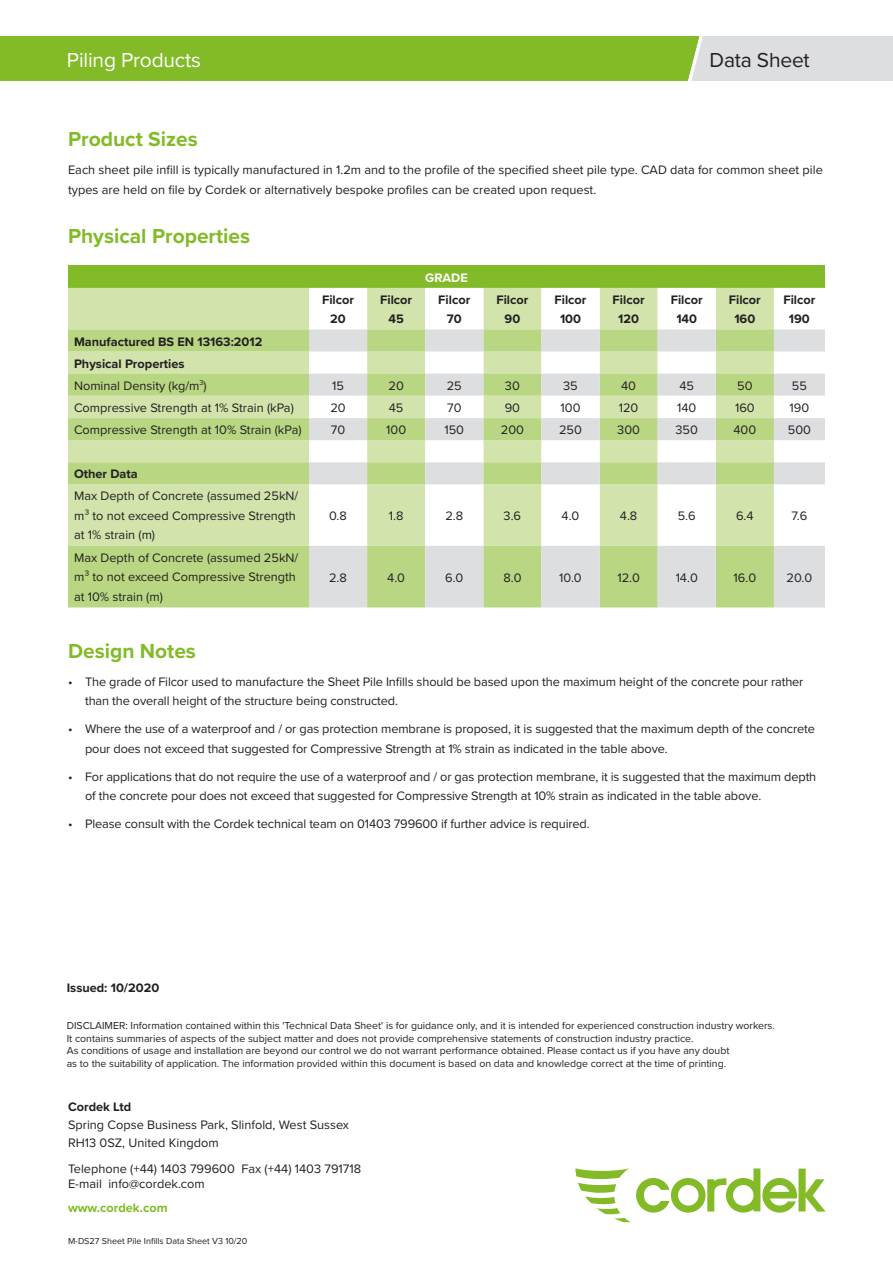
<style>
.page{position:relative;width:893px;height:1263px;background:#fff}
.page>*{position:absolute;margin:0;border:0;box-sizing:border-box;transform-origin:0 0}
.GREEN_SUBHEADER{font:700 21px "Proxima Nova";color:#82bb27}
.t1{font:21px "Proxima Nova";letter-spacing:-.01em;color:#fff}
.t2{font:21px "Proxima Nova";letter-spacing:-.01em;color:#231f20}
.BODY_COPY{font:12.75px/19.5px "Proxima Nova";letter-spacing:-.01em;color:#231f20}
.BODY_COPY-2{font:700 12.75px/19.5px "Proxima Nova";color:#231f20;text-align:center}
.t3{font:700 12.75px "Proxima Nova";color:#82bb27}
.TABLE_HEADER{font:700 12.75px "Proxima Nova";color:#fff}
.t4{font:10.5px/12.6px "Proxima Nova";color:#231f20}
.BODY_COPY-3{font:9px "Proxima Nova";color:#231f20}
</style>
<div class="page">
<svg style="left:575px;top:1168px;width:251px;height:54px"></svg>
<svg style="left:0;top:36px;width:893px;height:45px;background:#96c350"></svg>
<div style="left:68px;top:266px;width:757px;height:22px;background:#82bb27"></div>
<div style="left:68px;top:288px;width:241px;height:41px;background:#d2e4ac"></div>
<svg style="left:367px;top:288px;width:407px;height:41px;fill:#d2e4ac"></svg>
<svg style="left:68px;top:329px;width:241px;height:278px;background:#c4dc96"></svg>
<svg style="left:309px;top:329px;width:516px;height:278px"></svg>
<p class="t1" style="left:67px;top:44px;width:135px">Piling Products</p>
<p class="t2" style="left:709px;top:44px;width:102px">Data Sheet</p>
<p class="GREEN_SUBHEADER" style="left:68px;top:124px;width:131px">Product Sizes</p>
<p class="BODY_COPY" style="left:68px;top:160px;width:756px">Each sheet pile infill is typically manufactured in 1.2m and to the profile of the specified sheet pile type. CAD data for common sheet pile types are held on file by Cordek or alternatively bespoke profiles can be created upon request.</p>
<p class="GREEN_SUBHEADER" style="left:68px;top:220px;width:184px">Physical Properties</p>
<p class="TABLE_HEADER" style="left:425px;top:268px;width:44px">GRADE</p>
<p class="BODY_COPY-2" style="left:322px;top:290px;width:34px">Filcor<br>20</p>
<p class="BODY_COPY-2" style="left:380px;top:290px;width:34px">Filcor<br>45</p>
<p class="BODY_COPY-2" style="left:438px;top:290px;width:34px">Filcor<br>70</p>
<p class="BODY_COPY-2" style="left:496px;top:290px;width:34px">Filcor<br>90</p>
<p class="BODY_COPY-2" style="left:554px;top:290px;width:34px">Filcor<br>100</p>
<p class="BODY_COPY-2" style="left:613px;top:290px;width:34px">Filcor<br>120</p>
<p class="BODY_COPY-2" style="left:671px;top:290px;width:34px">Filcor<br>140</p>
<p class="BODY_COPY-2" style="left:729px;top:290px;width:34px">Filcor<br>160</p>
<p class="BODY_COPY-2" style="left:783px;top:290px;width:34px">Filcor<br>190</p>
<p class="BODY_COPY-2" style="left:74px;top:331px;width:190px">Manufactured BS EN 13163:2012</p>
<p class="BODY_COPY-2" style="left:74px;top:353px;width:112px">Physical Properties</p>
<p class="BODY_COPY" style="left:74px;top:375px;width:134px">Nominal Density (kg/m<sup>3</sup>)</p>
<p class="BODY_COPY" style="left:332px;top:375px;width:13px">15</p>
<p class="BODY_COPY" style="left:388px;top:375px;width:17px">20</p>
<p class="BODY_COPY" style="left:447px;top:375px;width:17px">25</p>
<p class="BODY_COPY" style="left:505px;top:375px;width:16px">30</p>
<p class="BODY_COPY" style="left:563px;top:375px;width:16px">35</p>
<p class="BODY_COPY" style="left:621px;top:375px;width:16px">40</p>
<p class="BODY_COPY" style="left:679px;top:375px;width:16px">45</p>
<p class="BODY_COPY" style="left:737px;top:375px;width:17px">50</p>
<p class="BODY_COPY" style="left:792px;top:375px;width:17px">55</p>
<p class="BODY_COPY" style="left:74px;top:397px;width:221px">Compressive Strength at 1% Strain (kPa)</p>
<p class="BODY_COPY" style="left:330px;top:397px;width:17px">20</p>
<p class="BODY_COPY" style="left:389px;top:397px;width:16px">45</p>
<p class="BODY_COPY" style="left:447px;top:397px;width:16px">70</p>
<p class="BODY_COPY" style="left:505px;top:397px;width:17px">90</p>
<p class="BODY_COPY" style="left:561px;top:397px;width:21px">100</p>
<p class="BODY_COPY" style="left:619px;top:397px;width:21px">120</p>
<p class="BODY_COPY" style="left:677px;top:397px;width:21px">140</p>
<p class="BODY_COPY" style="left:735px;top:397px;width:21px">160</p>
<p class="BODY_COPY" style="left:790px;top:397px;width:21px">190</p>
<p class="BODY_COPY" style="left:74px;top:420px;width:229px">Compressive Strength at 10% Strain (kPa)</p>
<p class="BODY_COPY" style="left:331px;top:420px;width:16px">70</p>
<p class="BODY_COPY" style="left:386px;top:420px;width:21px">100</p>
<p class="BODY_COPY" style="left:444px;top:420px;width:21px">150</p>
<p class="BODY_COPY" style="left:501px;top:420px;width:25px">200</p>
<p class="BODY_COPY" style="left:559px;top:420px;width:24px">250</p>
<p class="BODY_COPY" style="left:617px;top:420px;width:24px">300</p>
<p class="BODY_COPY" style="left:675px;top:420px;width:24px">350</p>
<p class="BODY_COPY" style="left:733px;top:420px;width:24px">400</p>
<p class="BODY_COPY" style="left:788px;top:420px;width:25px">500</p>
<p class="BODY_COPY-2" style="left:74px;top:464px;width:65px">Other Data</p>
<p class="BODY_COPY" style="left:74px;top:486px;width:226px">Max Depth of Concrete (assumed 25kN/ m³ to not exceed Compressive Strength at 1% strain (m)</p>
<p class="BODY_COPY" style="left:329px;top:506px;width:19px">0.8</p>
<p class="BODY_COPY" style="left:389px;top:506px;width:16px">1.8</p>
<p class="BODY_COPY" style="left:445px;top:506px;width:19px">2.8</p>
<p class="BODY_COPY" style="left:504px;top:506px;width:19px">3.6</p>
<p class="BODY_COPY" style="left:562px;top:506px;width:19px">4.0</p>
<p class="BODY_COPY" style="left:620px;top:506px;width:19px">4.8</p>
<p class="BODY_COPY" style="left:678px;top:506px;width:19px">5.6</p>
<p class="BODY_COPY" style="left:736px;top:506px;width:19px">6.4</p>
<p class="BODY_COPY" style="left:791px;top:506px;width:17px">7.6</p>
<p class="BODY_COPY" style="left:74px;top:547px;width:226px">Max Depth of Concrete (assumed 25kN/ m³ to not exceed Compressive Strength at 10% strain (m)</p>
<p class="BODY_COPY" style="left:329px;top:567px;width:19px">2.8</p>
<p class="BODY_COPY" style="left:387px;top:567px;width:19px">4.0</p>
<p class="BODY_COPY" style="left:445px;top:567px;width:20px">6.0</p>
<p class="BODY_COPY" style="left:503px;top:567px;width:20px">8.0</p>
<p class="BODY_COPY" style="left:559px;top:567px;width:24px">10.0</p>
<p class="BODY_COPY" style="left:617px;top:567px;width:24px">12.0</p>
<p class="BODY_COPY" style="left:676px;top:567px;width:24px">14.0</p>
<p class="BODY_COPY" style="left:734px;top:567px;width:24px">16.0</p>
<p class="BODY_COPY" style="left:787px;top:567px;width:27px">20.0</p>
<p class="GREEN_SUBHEADER" style="left:68px;top:635px;width:129px">Design Notes</p>
<p class="BODY_COPY" style="left:85px;top:671px;width:720px;text-indent:-17px">• The grade of Filcor used to manufacture the Sheet Pile Infills should be based upon the maximum height of the concrete pour rather than the overall height of the structure being constructed.</p>
<p class="BODY_COPY" style="left:85px;top:719px;width:731px;text-indent:-17px">• Where the use of a waterproof and / or gas protection membrane is proposed, it is suggested that the maximum depth of the concrete pour does not exceed that suggested for Compressive Strength at 1% strain as indicated in the table above.</p>
<p class="BODY_COPY" style="left:85px;top:766px;width:733px;text-indent:-17px">• For applications that do not require the use of a waterproof and / or gas protection membrane, it is suggested that the maximum depth of the concrete pour does not exceed that suggested for Compressive Strength at 10% strain as indicated in the table above.</p>
<p class="BODY_COPY" style="left:68px;top:814px;width:523px">• Please consult with the Cordek technical team on 01403 799600 if further advice is required.</p>
<p class="BODY_COPY-2" style="left:67px;top:978px;width:94px">Issued: 10/2020</p>
<p class="t4" style="left:67px;top:1019px;width:710px">DISCLAIMER: Information contained within this 'Technical Data Sheet' is for guidance only, and it is intended for experienced construction industry workers.<br>It contains summaries of aspects of the subject matter and does not provide comprehensive statements of construction industry practice.<br>As conditions of usage and installation are beyond our control we do not warrant performance obtained. Please contact us if you have any doubt<br>as to the suitability of application. The information provided within this document is based on data and knowledge correct at the time of printing.</p>
<p class="BODY_COPY-2" style="left:68px;top:1096px;width:65px">Cordek Ltd</p>
<p class="BODY_COPY" style="left:68px;top:1115px;width:283px;line-height:18px">Spring Copse Business Park, Slinfold, West Sussex<br>RH13 0SZ, United Kingdom</p>
<p class="BODY_COPY" style="left:68px;top:1161px;width:295px;line-height:15px">Telephone (+44) 1403 799600 Fax (+44) 1403 791718<br>E-mail info@cordek.com</p>
<p class="t3" style="left:68px;top:1198px;width:101px">www.cordek.com</p>
<p class="BODY_COPY-3" style="left:68px;top:1234px;width:181px">M-DS27 Sheet Pile Infills Data Sheet V3 10/20</p>
</div>
